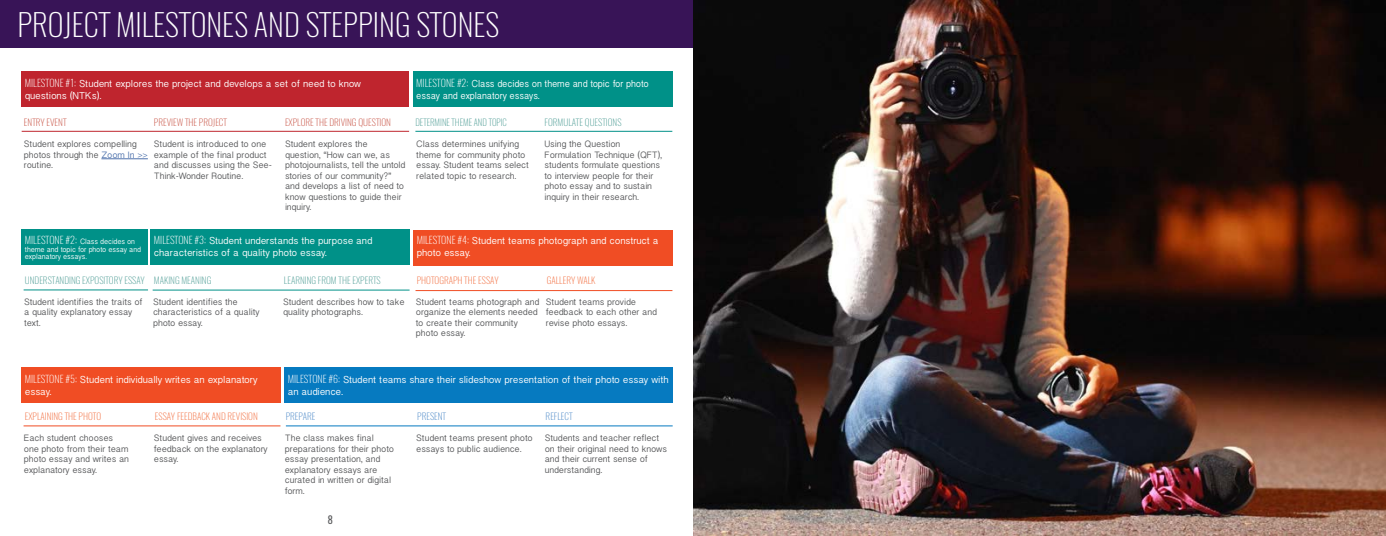
<style>
.page{position:relative;width:1386px;height:536px;background:#fff}
.page>*{position:absolute;margin:0;border:0;box-sizing:border-box;transform-origin:0 0}
.t1{font:200 30.62px "Oswald";color:#fff}
.t2{font:10.5px "Oswald";color:#58595b}
.t3{font:10.06px/12.1px "Lao Sangam MN";color:#fff}
.t4{font:10.06px/12.1px "Lao Sangam MN";color:#fff;scale:.93 1}
.t5{font:9.28px/10.5px "Lao Sangam MN";color:#58595b}
.t6{font:200 9.28px "Oswald";color:#55a19a}
.t7{font:200 9.28px "Oswald";color:#f37345}
.t8{font:200 9.28px "Oswald";color:#c95648}
.t9{font:200 9.28px "Oswald";color:#55a19a;scale:.95 1}
.t10{font:200 9.28px "Oswald";color:#528dca}
.t11{font:7.7px/7.9px "Lao Sangam MN";color:#fff;scale:.95 1}
.s1{font-family:"Oswald";font-weight:200}
.s2{color:#4f73ad}
.s3{font-family:"Oswald";font-weight:200;font-size:10.06px}
</style>
<div class="page">
<div style="left:0;top:0;width:693px;height:47px;background:#381457"></div>
<img style="left:693px;top:0;width:693px;height:536px">
<hr style="left:101px;top:158px;width:47px;height:1px;background:#4f73ad">
<hr style="left:22px;top:131px;width:387px;height:1px;background:#bf252e">
<hr style="left:415px;top:131px;width:257px;height:1px;background:#009188">
<hr style="left:24px;top:425px;width:256px;height:1px;background:#f04d24">
<hr style="left:153px;top:289px;width:257px;height:1px;background:#009188">
<hr style="left:24px;top:289px;width:124px;height:1px;background:#009188">
<hr style="left:416px;top:290px;width:256px;height:1px;background:#f04d24">
<hr style="left:286px;top:425px;width:387px;height:1px;background:#067ac0">
<div style="left:22px;top:71px;width:387px;height:36px;background:#bf252e"></div>
<div style="left:413px;top:71px;width:259px;height:36px;background:#009188"></div>
<div style="left:21px;top:367px;width:260px;height:35px;background:#f04d24"></div>
<div style="left:151px;top:229px;width:259px;height:36px;background:#009188"></div>
<div style="left:21px;top:229px;width:127px;height:36px;background:#009188"></div>
<div style="left:413px;top:230px;width:260px;height:35px;background:#f04d24"></div>
<div style="left:284px;top:367px;width:389px;height:35px;background:#067ac0"></div>
<h1 class="t1" style="left:17px;top:-3px;width:483px">PROJECT MILESTONES AND STEPPING STONES</h1>
<p class="t3" style="left:25px;top:78px;width:338px"><span class="s1">MILESTONE #1:</span> Student explores the project and develops a set of need to know questions (NTKs).</p>
<p class="t4" style="left:416px;top:78px;width:251px"><span class="s1">MILESTONE #2:</span> Class decides on theme and topic for photo essay and explanatory essays.</p>
<p class="t8" style="left:24px;top:114px;width:44px">ENTRY EVENT</p>
<p class="t8" style="left:154px;top:114px;width:75px">PREVIEW THE PROJECT</p>
<p class="t8" style="left:285px;top:114px;width:107px">EXPLORE THE DRIVING QUESTION</p>
<p class="t9" style="left:415px;top:114px;width:98px">DETERMINE THEME AND TOPIC</p>
<p class="t6" style="left:545px;top:114px;width:78px">FORMULATE QUESTIONS</p>
<p class="t5" style="left:154px;top:139px;width:119px">Student is introduced to one example of the final product and discusses using the See-<br>Think-Wonder Routine.</p>
<p class="t5" style="left:285px;top:139px;width:122px">Student explores the question, “How can we, as photojournalists, tell the untold stories of our community?” and develops a list of need to know questions to guide their inquiry.</p>
<p class="t5" style="left:416px;top:139px;width:114px">Class determines unifying theme for community photo essay. Student teams select related topic to research.</p>
<p class="t5" style="left:545px;top:139px;width:119px">Using the Question<br>Formulation Technique (QFT), students formulate questions to interview people for their photo essay and to sustain inquiry in their research.</p>
<p class="t5" style="left:24px;top:139px;width:125px">Student explores compelling photos through the <span class="s2">Zoom In &gt;&gt; </span>routine.</p>
<p class="t11" style="left:25px;top:238px;width:124px"><span class="s3">MILESTONE #2:</span> Class decides on theme and topic for photo essay and explanatory essays.</p>
<p class="t3" style="left:417px;top:236px;width:243px"><span class="s1">MILESTONE #4:</span> Student teams photograph and construct a photo essay.</p>
<p class="t3" style="left:154px;top:235px;width:220px"><span class="s1">MILESTONE #3:</span> Student understands the purpose and characteristics of a quality photo essay.</p>
<p class="t6" style="left:25px;top:272px;width:188px">UNDERSTANDING EXPOSITORY ESSAY MAKING MEANING</p>
<p class="t7" style="left:417px;top:272px;width:83px">PHOTOGRAPH THE ESSAY</p>
<p class="t6" style="left:284px;top:272px;width:98px">LEARNING FROM THE EXPERTS</p>
<p class="t7" style="left:547px;top:272px;width:50px">GALLERY WALK</p>
<p class="t5" style="left:24px;top:297px;width:120px">Student identifies the traits of a quality explanatory essay text.</p>
<p class="t5" style="left:416px;top:297px;width:125px">Student teams photograph and organize the elements needed to create their community photo essay.</p>
<p class="t5" style="left:153px;top:297px;width:108px">Student identifies the characteristics of a quality photo essay.</p>
<p class="t5" style="left:283px;top:297px;width:123px">Student describes how to take quality photographs.</p>
<p class="t5" style="left:546px;top:297px;width:113px">Student teams provide feedback to each other and revise photo essays.</p>
<p class="t3" style="left:25px;top:374px;width:234px"><span class="s1">MILESTONE #5:</span> Student individually writes an explanatory essay.</p>
<p class="t3" style="left:288px;top:374px;width:382px"><span class="s1">MILESTONE #6:</span> Student teams share their slideshow presentation of their photo essay with an audience.</p>
<p class="t7" style="left:25px;top:408px;width:78px">EXPLAINING THE PHOTO</p>
<p class="t7" style="left:155px;top:408px;width:104px">ESSAY FEEDBACK AND REVISION</p>
<p class="t10" style="left:286px;top:408px;width:31px">PREPARE</p>
<p class="t10" style="left:417px;top:408px;width:30px">PRESENT</p>
<p class="t10" style="left:546px;top:408px;width:28px">REFLECT</p>
<p class="t5" style="left:24px;top:433px;width:106px">Each student chooses one photo from their team photo essay and writes an explanatory essay.</p>
<p class="t5" style="left:154px;top:433px;width:115px">Student gives and receives feedback on the explanatory essay.</p>
<p class="t5" style="left:285px;top:433px;width:110px">The class makes final preparations for their photo essay presentation, and explanatory essays are curated in written or digital form.</p>
<p class="t5" style="left:416px;top:433px;width:118px">Student teams present photo essays to public audience.</p>
<p class="t5" style="left:545px;top:433px;width:124px">Students and teacher reflect on their original need to knows and their current sense of understanding.</p>
<p class="t2" style="left:328px;top:510px;width:7px">8</p>
</div>
